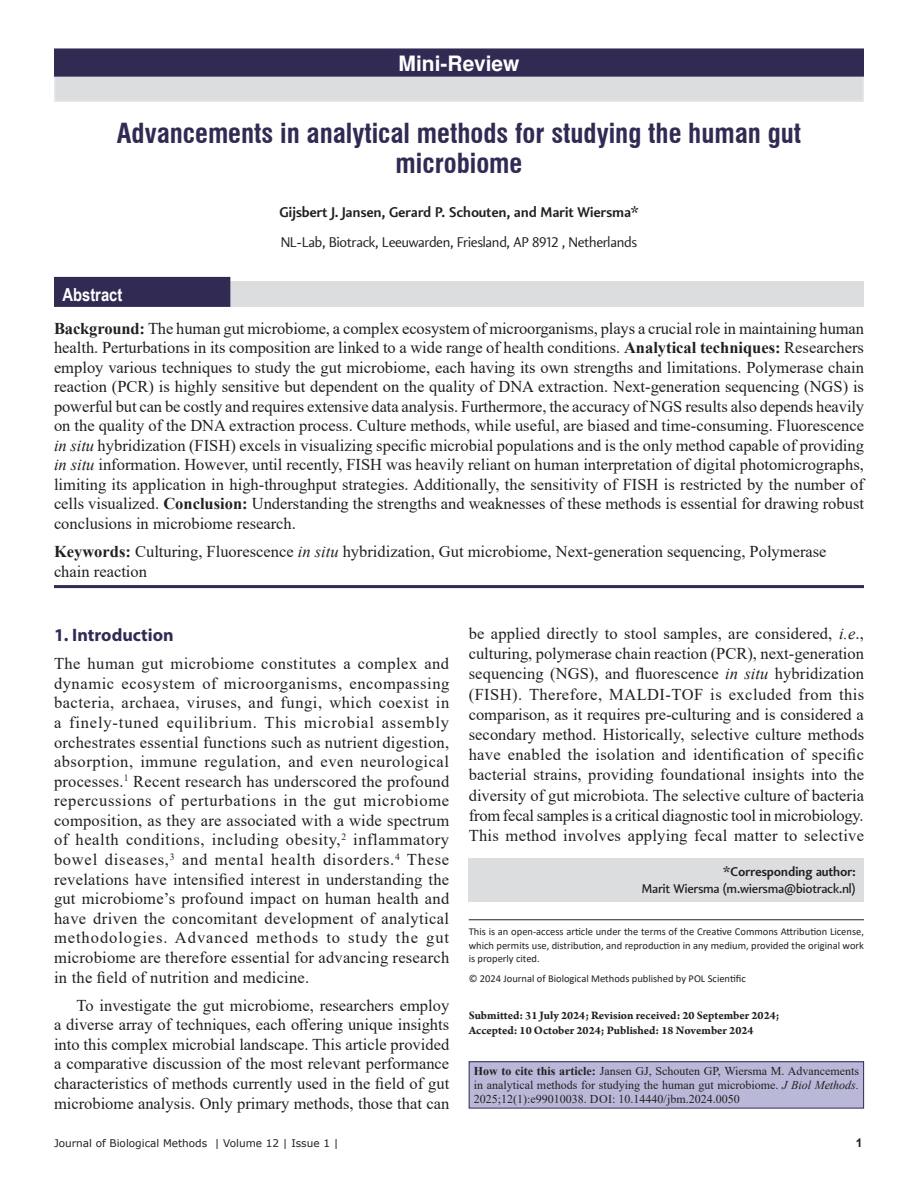
<style>
.page{position:relative;width:918px;height:1188px;background:#fff}
.page>*{position:absolute;margin:0;border:0;box-sizing:border-box;transform-origin:0 0}
.AT{font:700 condensed 27px/30px "Swiss 721 BT";color:#312b54;text-align:center}
.AH{font:700 21px "Nimbus San L";color:#fff}
.t1{font:700 18px "Myriad Pro";color:#312b54}
.ABSH{font:700 18px "Arial Narrow";color:#fff}
.TX{font:16.5px/19.6px "Times New Roman";letter-spacing:.015em;color:#231f20;text-align:justify}
.ABS{font:16.5px/19.5px "Times New Roman";color:#231f20;text-align:justify}
.KWD{font:16.5px/19.5px "Times New Roman";color:#231f20}
.AFF{font:15px "Vekta Sans";color:#231f20}
.AU{font:700 15px "Vekta Sans";color:#231f20}
.ADD{font:500 13.5px/16.5px "Vekta Sans";color:#231f20;text-align:right}
.HTC{font:12px/14.4px "Times New Roman";color:#231f20;text-align:justify}
.HIS{font:700 12px/14.4px "Arno Pro";color:#231f20}
.FT{font:700 12px "Arial";color:#231f20}
.OS{font:10.5px/13.5px "Calibri";color:#231f20;text-align:justify}
.FT-2{font:10.5px "Verdana";color:#231f20}
.s1{font-weight:700}
.s2{font-style:italic}
</style>
<div class="page">
<div style="left:54px;top:281px;width:810px;height:26px;background:#dcdddf"></div>
<div style="left:54px;top:277px;width:176px;height:30px;background:#312b54"></div>
<div style="left:54px;top:48px;width:810px;height:54px;background:#dcdddf"></div>
<div style="left:55px;top:49px;width:808px;height:27px;background:#312b54"></div>
<div style="left:54px;top:48px;width:810px;height:29px;border:2px solid #312b54"></div>
<hr style="left:54px;top:585px;width:810px;height:3px;background:#312b54">
<div style="left:469px;top:858px;width:395px;height:43px;background:#dcdddf"></div>
<hr style="left:469px;top:919px;width:395px;height:1px;background:#231f20">
<div style="left:469px;top:1062px;width:395px;height:46px;background:#b9b8d8"></div>
<div style="left:469px;top:1061px;width:395px;height:47px;border:1px solid #312b54"></div>
<p class="AH" style="left:399px;top:51px;width:122px">Mini-Review</p>
<p class="AT" style="left:117px;top:118px;width:686px">Advancements in analytical methods for studying the human gut microbiome</p>
<p class="AU" style="left:279px;top:203px;width:361px">Gijsbert J. Jansen, Gerard P. Schouten, and Marit Wiersma*</p>
<p class="AFF" style="left:281px;top:233px;width:357px">NL-Lab, Biotrack, Leeuwarden, Friesland, AP 8912 , Netherlands</p>
<p class="ABSH" style="left:63px;top:281px;width:61px">Abstract</p>
<p class="ABS" style="left:54px;top:318px;width:812px"><span class="s1">Background:</span> The human gut microbiome, a complex ecosystem of microorganisms, plays a crucial role in maintaining human health. Perturbations in its composition are linked to a wide range of health conditions. <span class="s1">Analytical techniques:</span> Researchers employ various techniques to study the gut microbiome, each having its own strengths and limitations. Polymerase chain reaction (PCR) is highly sensitive but dependent on the quality of DNA extraction. Next-generation sequencing (NGS) is powerful but can be costly and requires extensive data analysis. Furthermore, the accuracy of NGS results also depends heavily on the quality of the DNA extraction process. Culture methods, while useful, are biased and time-consuming. Fluorescence <span class="s2">in situ</span> hybridization (FISH) excels in visualizing specific microbial populations and is the only method capable of providing <span class="s2">in situ</span> information. However, until recently, FISH was heavily reliant on human interpretation of digital photomicrographs, limiting its application in high-throughput strategies. Additionally, the sensitivity of FISH is restricted by the number of cells visualized. <span class="s1">Conclusion:</span> Understanding the strengths and weaknesses of these methods is essential for drawing robust conclusions in microbiome research.</p>
<p class="KWD" style="left:54px;top:541px;width:774px"><span class="s1">Keywords:</span> Culturing, Fluorescence <span class="s2">in situ</span> hybridization, Gut microbiome, Next-generation sequencing, Polymerase chain reaction</p>
<h1 class="t1" style="left:54px;top:623px;width:121px">1. Introduction</h1>
<p class="TX" style="left:54px;top:653px;width:397px">The human gut microbiome constitutes a complex and dynamic ecosystem of microorganisms, encompassing bacteria, archaea, viruses, and fungi, which coexist in a finely-tuned equilibrium. This microbial assembly orchestrates essential functions such as nutrient digestion, absorption, immune regulation, and even neurological processes.<sup>1</sup> Recent research has underscored the profound repercussions of perturbations in the gut microbiome composition, as they are associated with a wide spectrum of health conditions, including obesity,<sup>2</sup> inflammatory bowel diseases,<sup>3</sup> and mental health disorders.<sup>4</sup> These revelations have intensified interest in understanding the gut microbiome’s profound impact on human health and have driven the concomitant development of analytical methodologies. Advanced methods to study the gut microbiome are therefore essential for advancing research in the field of nutrition and medicine.</p>
<p class="TX" style="left:54px;top:995px;width:397px;text-indent:22px">To investigate the gut microbiome, researchers employ a diverse array of techniques, each offering unique insights into this complex microbial landscape. This article provided a comparative discussion of the most relevant performance characteristics of methods currently used in the field of gut microbiome analysis. Only primary methods, those that can</p>
<p class="TX" style="left:469px;top:623px;width:397px;line-height:20.2px">be applied directly to stool samples, are considered, <span class="s2">i.e</span>., culturing, polymerase chain reaction (PCR), next-generation sequencing (NGS), and fluorescence <span class="s2">in situ</span> hybridization (FISH). Therefore, MALDI-TOF is excluded from this comparison, as it requires pre-culturing and is considered a secondary method. Historically, selective culture methods have enabled the isolation and identification of specific bacterial strains, providing foundational insights into the diversity of gut microbiota. The selective culture of bacteria from fecal samples is a critical diagnostic tool in microbiology.<br>This method involves applying fecal matter to selective</p>
<p class="ADD" style="left:642px;top:864px;width:215px"><span class="s1">*Corresponding author:<br></span>Marit Wiersma (m.wiersma@biotrack.nl)</p>
<p class="OS" style="left:469px;top:925px;width:397px">This is an open-access article under the terms of the Creative Commons Attribution License, which permits use, distribution, and reproduction in any medium, provided the original work is properly cited.</p>
<p class="OS" style="left:469px;top:972px;width:279px">© 2024 Journal of Biological Methods published by POL Scientific</p>
<p class="HIS" style="left:469px;top:1009px;width:312px">Submitted: 31 July 2024; Revision received: 20 September 2024;<br>Accepted: 10 October 2024; Published: 18 November 2024</p>
<p class="HTC" style="left:474px;top:1063px;width:387px"><span class="s1">How to cite this article:</span> Jansen GJ, Schouten GP, Wiersma M. Advancements in analytical methods for studying the human gut microbiome. <span class="s2">J Biol Methods.<br></span>2025;12(1):e99010038. DOI: 10.14440/jbm.2024.0050</p>
<p class="FT-2" style="left:54px;top:1136px;width:286px">Journal of Biological Methods | Volume 12 | Issue 1 |</p>
<p class="FT" style="left:856px;top:1135px;width:8px">1</p>
</div>
